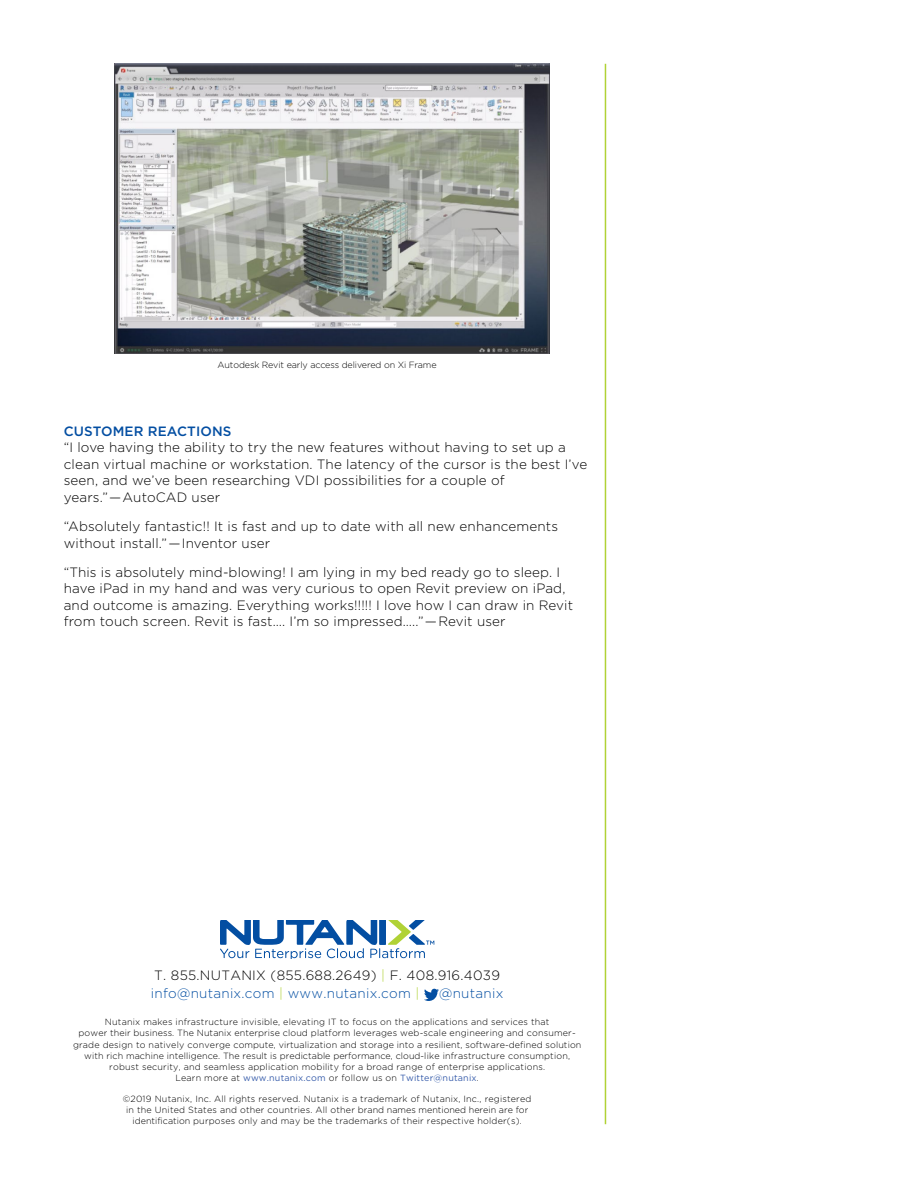
<style>
.page{position:relative;width:918px;height:1188px;background:#fff}
.page>*{position:absolute;margin:0;border:0;box-sizing:border-box;transform-origin:0 0}
.t1{font:300 13.5px/16.5px "Gotham";letter-spacing:.01em;color:#000}
.t2{font:500 13.5px "Gotham";letter-spacing:.01em;color:#034ea2}
.t3{font:300 13.5px "Gotham";letter-spacing:.02em;color:#034ea2}
.t4{font:300 9px/11.2px "Gotham";letter-spacing:.02em;color:#000;text-align:center}
.t5{font:300 9px "Gotham";letter-spacing:-.01em;color:#000}
.s1{color:#b0d236}
.s2{color:#034ea2}
.s3{font-weight:400;color:#3a5fac}
</style>
<div class="page">
<svg style="left:424px;top:989px;width:15px;height:12px"></svg>
<svg style="left:220px;top:920px;width:214px;height:39px"></svg>
<hr style="left:605px;top:64px;width:1px;height:1060px;background:#b0d236">
<img style="left:115px;top:64px;width:434px;height:290px">
<p class="t5" style="left:218px;top:359px;width:221px">Autodesk Revit early access delivered on Xi Frame</p>
<h1 class="t2" style="left:64px;top:422px;width:169px">CUSTOMER REACTIONS</h1>
<p class="t1" style="left:64px;top:439px;width:525px">“I love having the ability to try the new features without having to set up a clean virtual machine or workstation. The latency of the cursor is the best I’ve seen, and we’ve been researching VDI possibilities for a couple of<br>years.” — AutoCAD user</p>
<h1 class="t1" style="left:64px;top:518px;width:496px">“Absolutely fantastic!! It is fast and up to date with all new enhancements without install.” — Inventor user</h1>
<p class="t1" style="left:64px;top:563px;width:511px">“This is absolutely mind-blowing! I am lying in my bed ready go to sleep. I have iPad in my hand and was very curious to open Revit preview on iPad, and outcome is amazing. Everything works!!!!! I love how I can draw in Revit from touch screen. Revit is fast…. I’m so impressed…..” — Revit user</p>
<h1 class="t1" style="left:151px;top:966px;width:351px;line-height:17.7px">T. 855.NUTANIX (855.688.2649) <span class="s1">|</span> F. 408.916.4039 <span class="s2">info@nutanix.com</span> <span class="s1">|</span> <span class="s2">www.nutanix.com</span> <span class="s1">|</span></h1>
<h1 class="t3" style="left:439px;top:985px;width:66px">@nutanix</h1>
<p class="t4" style="left:73px;top:1016px;width:510px">Nutanix makes infrastructure invisible, elevating IT to focus on the applications and services that<br>power their business. The Nutanix enterprise cloud platform leverages web-scale engineering and consumer&shy;grade design to natively converge compute, virtualization and storage into a resilient, software-defined solution with rich machine intelligence. The result is predictable performance, cloud-like infrastructure consumption, robust security, and seamless application mobility for a broad range of enterprise applications.<br>Learn more at <span class="s3">www.nutanix.com</span> or follow us on <span class="s3">Twitter@nutanix</span>.</p>
<p class="t4" style="left:123px;top:1093px;width:410px">©2019 Nutanix, Inc. All rights reserved. Nutanix is a trademark of Nutanix, Inc., registered in the United States and other countries. All other brand names mentioned herein are for identification purposes only and may be the trademarks of their respective holder(s).</p>
</div>
